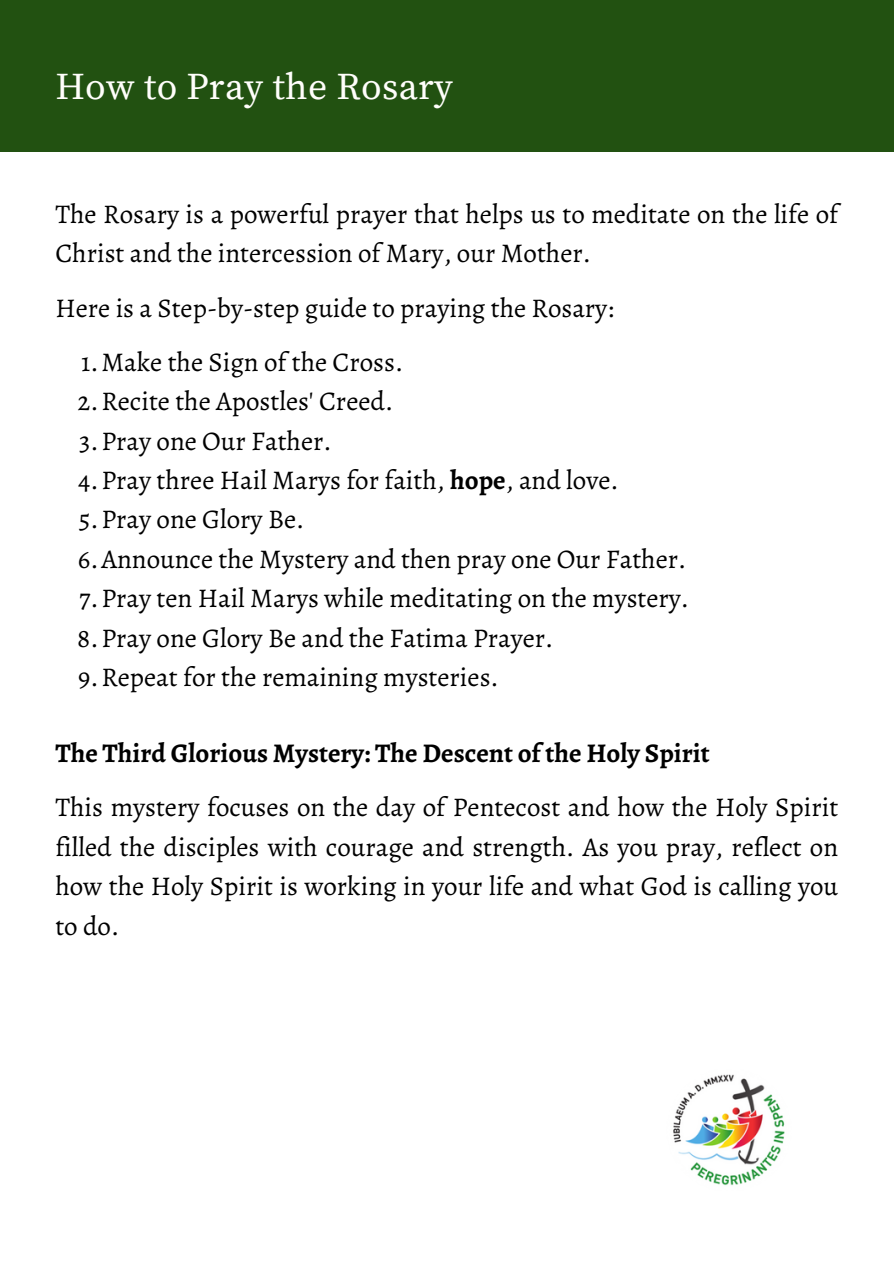
<style>
.page{position:relative;width:894px;height:1264px;background:#fff}
.page>*{position:absolute;margin:0;border:0;box-sizing:border-box;transform-origin:0 0}
.t1{font:37.5px "Source Serif Pro";letter-spacing:.005em;color:#fffefb}
.t2{font:27px/39.3px "Alegreya";color:#000}
.t3{font:700 27px "Alegreya";color:#000}
.s1{font-weight:700}
</style>
<div class="page">
<div style="left:0;top:0;width:893px;height:152px;background:#225111"></div>
<img style="left:673px;top:1074px;width:112px;height:112px">
<p class="t1" style="left:55px;top:64px;width:399px">How to Pray the Rosary</p>
<h1 class="t2" style="left:55px;top:194px;width:784px">The Rosary is a powerful prayer that helps us to meditate on the life of<br>Christ and the intercession of Mary, our Mother.</h1>
<p class="t2" style="left:55px;top:288px;width:559px">Here is a Step-by-step guide to praying the Rosary:</p>
<p class="t2" style="left:81px;top:342px;width:323px">1.Make the Sign of the Cross.</p>
<p class="t2" style="left:77px;top:381px;width:317px">2.Recite the Apostles' Creed.</p>
<p class="t2" style="left:79px;top:421px;width:254px">3.Pray one Our Father.</p>
<p class="t2" style="left:78px;top:460px;width:542px">4.Pray three Hail Marys for faith, <span class="s1">hope</span>, and love.</p>
<p class="t2" style="left:79px;top:499px;width:227px">5.Pray one Glory Be.</p>
<p class="t2" style="left:78px;top:539px;width:609px">6.Announce the Mystery and then pray one Our Father.</p>
<p class="t2" style="left:79px;top:578px;width:611px">7.Pray ten Hail Marys while meditating on the mystery.</p>
<p class="t2" style="left:77px;top:618px;width:477px">8.Pray one Glory Be and the Fatima Prayer.</p>
<p class="t2" style="left:78px;top:657px;width:422px">9.Repeat for the remaining mysteries.</p>
<p class="t3" style="left:55px;top:734px;width:655px">The Third Glorious Mystery: The Descent of the Holy Spirit</p>
<h2 class="t2" style="left:55px;top:787px;width:784px;text-align:justify">This mystery focuses on the day of Pentecost and how the Holy Spirit filled the disciples with courage and strength. As you pray, reflect on how the Holy Spirit is working in your life and what God is calling you to do.</h2>
</div>
